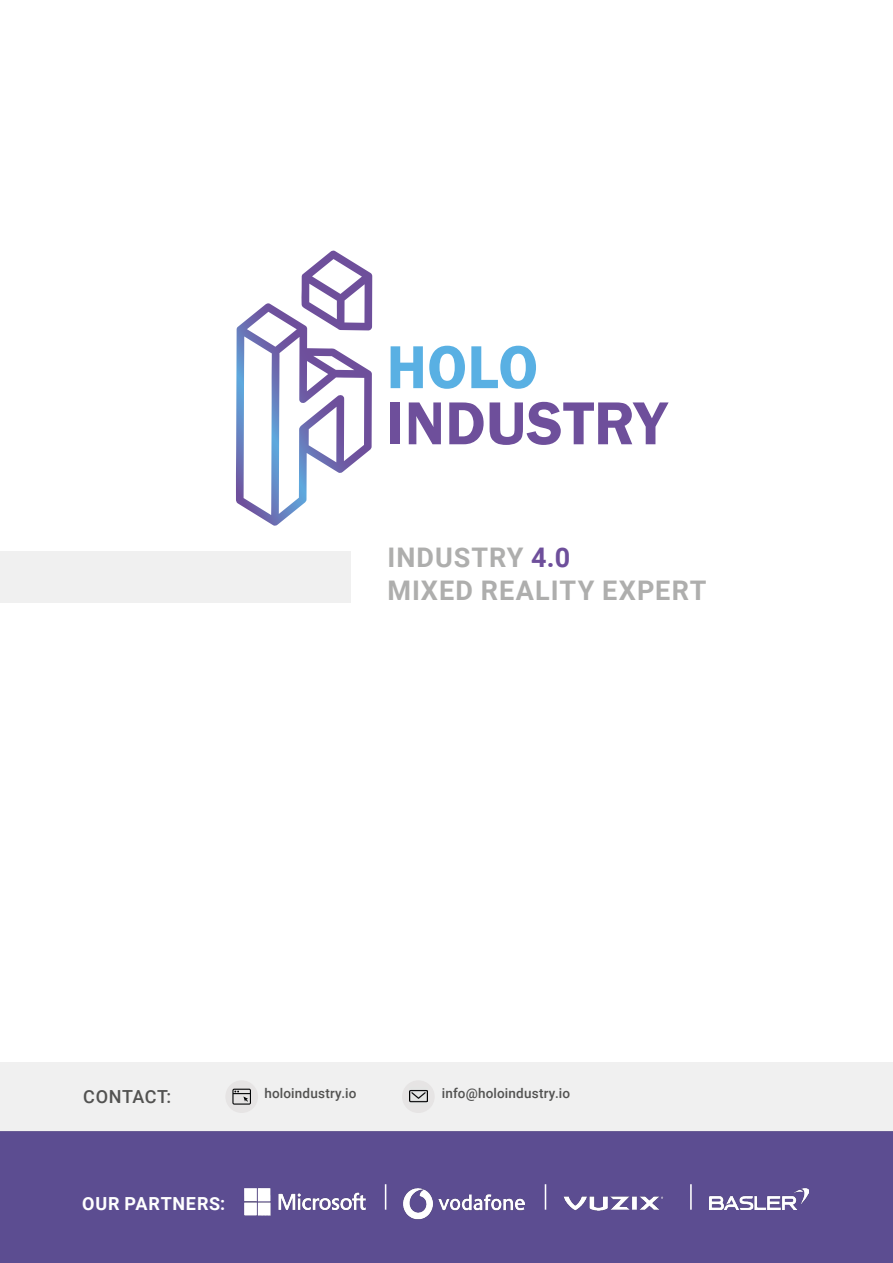
<style>
.page{position:relative;width:893px;height:1263px;background:#fff}
.page>*{position:absolute;margin:0;border:0;box-sizing:border-box;transform-origin:0 0}
.t1{font:700 27px/32.4px "Roboto";letter-spacing:.04em;color:#aeaead}
.t2{font:700 18px "Roboto";letter-spacing:.04em;color:#fff}
.t3{font:500 18px "Roboto";letter-spacing:.035em;color:#525251}
.t4{font:500 13.5px "Roboto";letter-spacing:.01em;color:#525251}
.s1{color:#6e4f9b}
</style>
<div class="page">
<svg style="left:391px;top:346px;width:32px;height:42px"></svg>
<svg style="left:429px;top:346px;width:36px;height:43px"></svg>
<svg style="left:471px;top:346px;width:65px;height:43px"></svg>
<div style="left:391px;top:402px;width:9px;height:42px;background:#6e4f9b"></div>
<svg style="left:409px;top:402px;width:32px;height:42px"></svg>
<svg style="left:449px;top:402px;width:35px;height:42px"></svg>
<svg style="left:490px;top:402px;width:179px;height:43px"></svg>
<svg style="left:236px;top:250px;width:136px;height:276px"></svg>
<div style="left:0;top:1131px;width:893px;height:132px;background:#5c4d91"></div>
<div style="left:0;top:551px;width:351px;height:52px;background:#f0f0f0"></div>
<svg style="left:385px;top:1184px;width:1px;height:26px"></svg>
<svg style="left:545px;top:1184px;width:1px;height:26px"></svg>
<hr style="left:690px;top:1184px;width:2px;height:26px;background:#fff">
<img style="left:403px;top:1188px;width:121px;height:32px">
<img style="left:244px;top:1188px;width:122px;height:28px">
<img style="left:563px;top:1196px;width:101px;height:15px">
<img style="left:710px;top:1188px;width:99px;height:22px">
<div style="left:0;top:1062px;width:893px;height:69px;background:#f0f0f0"></div>
<div style="left:402px;top:1080px;width:33px;height:33px;background:#e6e4e4;border-radius:50%"></div>
<img style="left:410px;top:1089px;width:17px;height:14px">
<div style="left:225px;top:1080px;width:33px;height:33px;background:#e6e4e4;border-radius:50%"></div>
<svg style="left:232px;top:1089px;width:19px;height:15px"></svg>
<h1 class="t1" style="left:387px;top:540px;width:321px">INDUSTRY <span class="s1">4.0<br></span>MIXED REALITY EXPERT</h1>
<h2 class="t3" style="left:83px;top:1084px;width:90px">CONTACT:</h2>
<p class="t4" style="left:264px;top:1084px;width:94px">holoindustry.io</p>
<p class="t4" style="left:442px;top:1084px;width:130px">info@holoindustry.io</p>
<h2 class="t2" style="left:82px;top:1191px;width:145px">OUR PARTNERS:</h2>
</div>
